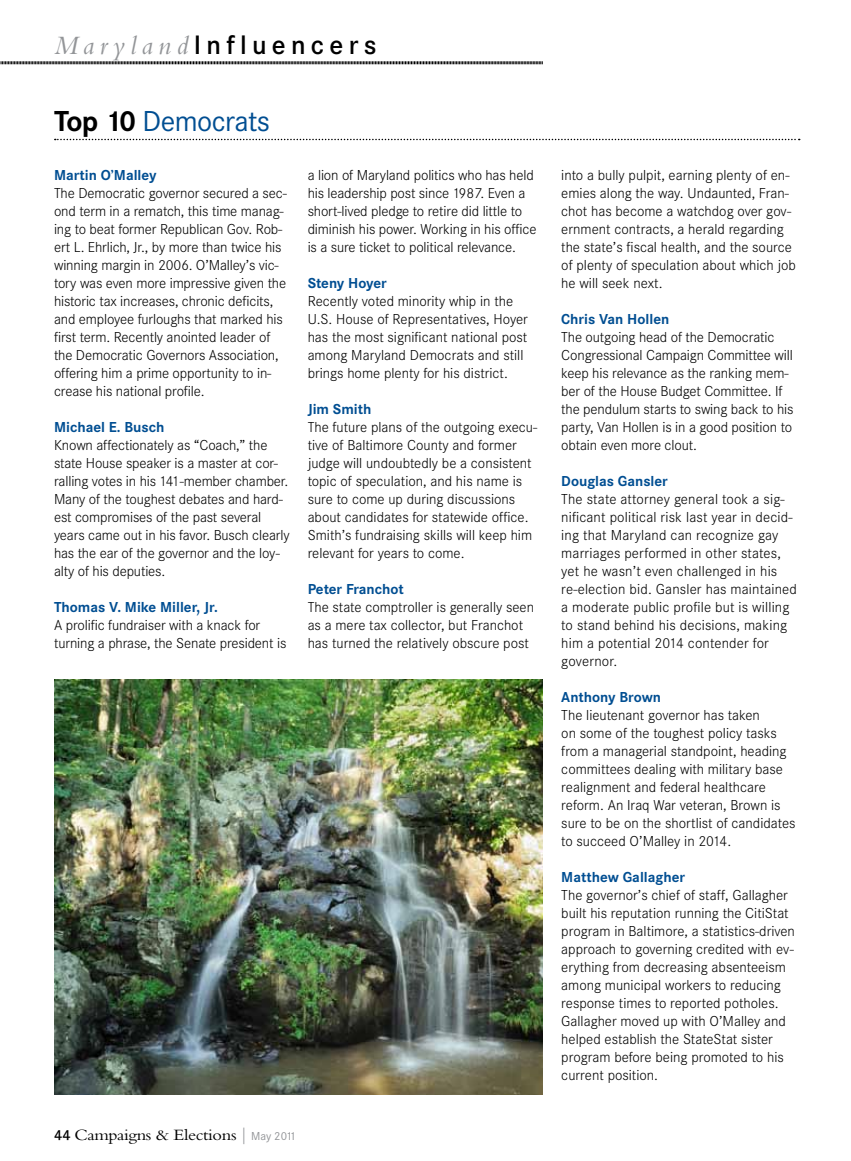
<style>
.page{position:relative;width:851px;height:1161px;background:#fff}
.page>*{position:absolute;margin:0;border:0;box-sizing:border-box;transform-origin:0 0}
.t1{font:30px "Corporate S";letter-spacing:-.02em;color:#004e92}
.t2{font:600 27.75px "Corporate S";letter-spacing:.19em;color:#000}
.t3{font:16.5px "Bembo";letter-spacing:-.02em;color:#000;scale:1.11 1}
.t4{font:300 15px/18px "Corporate S";color:#000}
.t5{font:700 15px "Corporate S";color:#004e92}
.s1{font-family:"Bembo";font-weight:400;font-style:italic;color:#939598}
.s2{font-weight:700;color:#000}
.s3{font-family:"Corporate S";font-weight:600;font-size:15px}
.s4{font-family:"Corporate S";font-weight:300;color:#939598}
.s5{font-family:"Corporate S";font-size:12px;color:#939598}
</style>
<div class="page">
<svg style="left:0;top:61px;width:543px;height:4px;background:#7f7f7f"></svg>
<svg style="left:55px;top:139px;width:744px;height:1px"></svg>
<img style="left:54px;top:680px;width:488px;height:415px">
<h2 class="t2" style="left:54px;top:29px;width:324px"><span class="s1">Maryland</span>Influencers</h2>
<h1 class="t1" style="left:54px;top:104px;width:217px"><span class="s2">Top 10</span> Democrats</h1>
<p class="t5" style="left:54px;top:166px;width:104px">Martin O’Malley</p>
<p class="t4" style="left:54px;top:184px;width:234px">The Democratic governor secured a sec&shy;ond term in a rematch, this time manag&shy;ing to beat former Republican Gov. Rob&shy;ert L. Ehrlich, Jr., by more than twice his winning margin in 2006. O’Malley’s vic&shy;tory was even more impressive given the historic tax increases, chronic deficits, and employee furloughs that marked his first term. Recently anointed leader of the Democratic Governors Association, offering him a prime opportunity to in&shy;crease his national profile.</p>
<p class="t5" style="left:54px;top:418px;width:112px">Michael E. Busch</p>
<p class="t4" style="left:54px;top:436px;width:237px">Known affectionately as “Coach,” the state House speaker is a master at cor&shy;ralling votes in his 141-member chamber.<br>Many of the toughest debates and hard&shy;est compromises of the past several years came out in his favor. Busch clearly has the ear of the governor and the loy&shy;alty of his deputies.</p>
<p class="t5" style="left:54px;top:598px;width:165px">Thomas V. Mike Miller, Jr.</p>
<p class="t4" style="left:54px;top:616px;width:234px">A prolific fundraiser with a knack for turning a phrase, the Senate president is</p>
<p class="t4" style="left:308px;top:166px;width:230px">a lion of Maryland politics who has held his leadership post since 1987. Even a short-lived pledge to retire did little to diminish his power. Working in his office is a sure ticket to political relevance.</p>
<p class="t5" style="left:308px;top:274px;width:81px">Steny Hoyer</p>
<p class="t4" style="left:308px;top:292px;width:222px">Recently voted minority whip in the U.S. House of Representatives, Hoyer has the most significant national post among Maryland Democrats and still brings home plenty for his district.</p>
<p class="t5" style="left:308px;top:400px;width:65px">Jim Smith</p>
<p class="t4" style="left:308px;top:418px;width:231px">The future plans of the outgoing execu&shy;tive of Baltimore County and former judge will undoubtedly be a consistent topic of speculation, and his name is sure to come up during discussions about candidates for statewide office.<br>Smith’s fundraising skills will keep him relevant for years to come.</p>
<p class="t5" style="left:308px;top:580px;width:98px">Peter Franchot</p>
<p class="t4" style="left:308px;top:598px;width:228px">The state comptroller is generally seen as a mere tax collector, but Franchot has turned the relatively obscure post</p>
<p class="t3" style="left:54px;top:1126px;width:219px"><span class="s3">44</span> Campaigns &amp; Elections <span class="s4">|</span> <span class="s5">May 2011</span></p>
<p class="t4" style="left:561px;top:166px;width:236px">into a bully pulpit, earning plenty of en&shy;emies along the way. Undaunted, Fran&shy;chot has become a watchdog over gov&shy;ernment contracts, a herald regarding the state’s fiscal health, and the source of plenty of speculation about which job he will seek next.</p>
<p class="t5" style="left:561px;top:310px;width:109px">Chris Van Hollen</p>
<p class="t4" style="left:561px;top:328px;width:234px">The outgoing head of the Democratic Congressional Campaign Committee will keep his relevance as the ranking mem&shy;ber of the House Budget Committee. If the pendulum starts to swing back to his party, Van Hollen is in a good position to obtain even more clout.</p>
<p class="t5" style="left:561px;top:472px;width:108px">Douglas Gansler</p>
<p class="t4" style="left:561px;top:490px;width:237px">The state attorney general took a sig&shy;nificant political risk last year in decid&shy;ing that Maryland can recognize gay marriages performed in other states, yet he wasn’t even challenged in his re-election bid. Gansler has maintained a moderate public profile but is willing to stand behind his decisions, making him a potential 2014 contender for governor.</p>
<p class="t5" style="left:561px;top:688px;width:101px">Anthony Brown</p>
<p class="t4" style="left:561px;top:706px;width:236px">The lieutenant governor has taken<br>on some of the toughest policy tasks from a managerial standpoint, heading committees dealing with military base realignment and federal healthcare reform. An Iraq War veteran, Brown is sure to be on the shortlist of candidates to succeed O’Malley in 2014.</p>
<p class="t5" style="left:561px;top:868px;width:125px">Matthew Gallagher</p>
<p class="t4" style="left:561px;top:886px;width:235px">The governor’s chief of staff, Gallagher built his reputation running the CitiStat program in Baltimore, a statistics-driven approach to governing credited with ev&shy;erything from decreasing absenteeism among municipal workers to reducing response times to reported potholes.<br>Gallagher moved up with O’Malley and helped establish the StateStat sister program before being promoted to his current position.</p>
</div>
